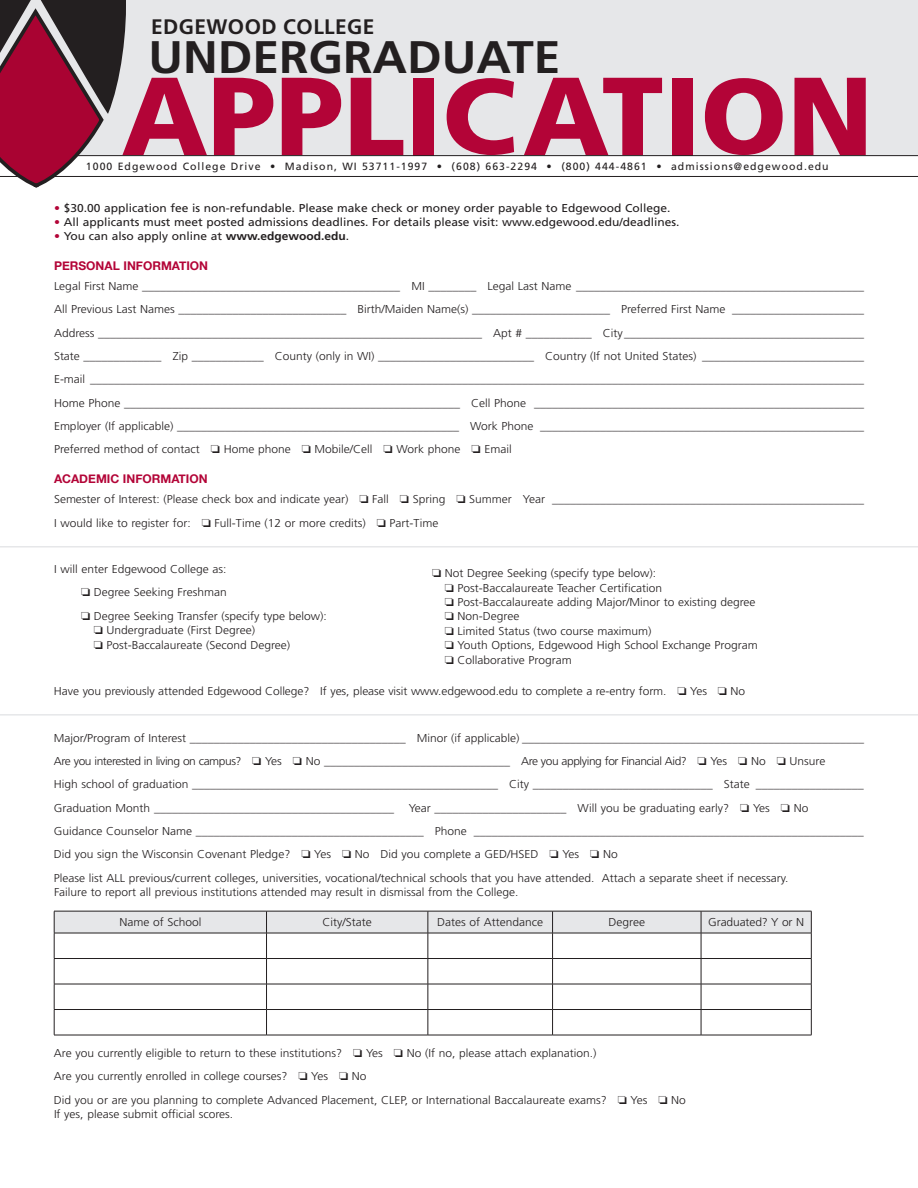
<style>
.page{position:relative;width:918px;height:1188px;background:#fff}
.page>*{position:absolute;margin:0;border:0;box-sizing:border-box;transform-origin:0 0}
.t1{font:900 111px "Frutiger LT Std";color:#b30437}
.t2{font:700 45.6px "Frutiger LT Std";color:#231f20;scale:1.05 1}
.t3{font:700 21px "Frutiger LT Std";letter-spacing:.02em;color:#231f20}
.t4{font:700 12px "Helvetica Neue";color:#b30437}
.t5{font:300 11.4px/23.2px "Frutiger LT Std";color:#231f20;scale:1.05 1}
.t6{font:11.4px "Frutiger LT Std";color:#231f20;scale:1.05 1}
.t7{font:10.5px "Frutiger LT Std";letter-spacing:.1em;color:#231f20}
.s1{font-size:106.5px}
.s2{color:#b30437}
.s3{font-weight:700}
</style>
<div class="page">
<svg style="left:0;top:546px;width:918px;height:170px"></svg>
<hr style="left:54px;top:1035px;width:213px;height:1px;background:#231f20">
<hr style="left:267px;top:1035px;width:161px;height:1px;background:#231f20">
<hr style="left:428px;top:1035px;width:125px;height:1px;background:#231f20">
<hr style="left:553px;top:1035px;width:148px;height:1px;background:#231f20">
<hr style="left:701px;top:1035px;width:111px;height:1px;background:#231f20">
<svg style="left:54px;top:911px;width:758px;height:124px"></svg>
<hr style="left:54px;top:933px;width:213px;height:1px;background:#231f20">
<hr style="left:267px;top:933px;width:161px;height:1px;background:#231f20">
<hr style="left:428px;top:933px;width:125px;height:1px;background:#231f20">
<hr style="left:553px;top:933px;width:148px;height:1px;background:#231f20">
<hr style="left:701px;top:933px;width:111px;height:1px;background:#231f20">
<svg style="left:0;top:0;width:918px;height:188px"></svg>
<h3 class="t3" style="left:151px;top:14px;width:225px">EDGEWOOD COLLEGE</h3>
<h2 class="t2" style="left:148px;top:30px;width:394px">UNDERGRADUATE</h2>
<h1 class="t1" style="left:122px;top:49px;width:753px">APPLI<span class="s1">C</span>ATI<span class="s1">O</span>N</h1>
<p class="t7" style="left:86px;top:160px;width:744px">1000 Edgewood College Drive • Madison, WI 53711-1997 • (608) 663-2294 • (800) 444-4861 • admissions@edgewood.edu</p>
<p class="t6" style="left:54px;top:201px;width:589px"><span class="s2">•</span> $30.00 application fee is non-refundable. Please make check or money order payable to Edgewood College.</p>
<p class="t6" style="left:54px;top:215px;width:597px"><span class="s2">•</span> All applicants must meet posted admissions deadlines. For details please visit: www.edgewood.edu/deadlines.</p>
<p class="t6" style="left:54px;top:230px;width:283px"><span class="s2">•</span> You can also apply online at <span class="s3">www.edgewood.edu</span>.</p>
<p class="t4" style="left:54px;top:257px;width:156px">PERSONAL INFORMATION</p>
<p class="t5" style="left:54px;top:275px;width:773px;text-align:justify">Legal First Name ___________________________________________ MI ________ Legal Last Name ________________________________________________ All Previous Last Names ____________________________ Birth/Maiden Name(s) _______________________ Preferred First Name ______________________ Address ________________________________________________________________ Apt # ___________ City________________________________________ State _____________ Zip ____________ County (only in WI) __________________________ Country (If not United States) ___________________________ E-mail _________________________________________________________________________________________________________________________________ Home Phone ________________________________________________________ Cell Phone _______________________________________________________ Employer (If applicable) _______________________________________________ Work Phone ______________________________________________________ Preferred method of contact ❏ Home phone ❏ Mobile/Cell ❏ Work phone ❏ Email</p>
<p class="t4" style="left:54px;top:470px;width:155px">ACADEMIC INFORMATION</p>
<p class="t5" style="left:54px;top:488px;width:773px">Semester of Interest: (Please check box and indicate year) ❏ Fall ❏ Spring ❏ Summer Year ____________________________________________________<br>I would like to register for: ❏ Full-Time (12 or more credits) ❏ Part-Time</p>
<p class="t5" style="left:81px;top:558px;width:236px;text-indent:-27px">I will enter Edgewood College as:<br>❏ Degree Seeking Freshman<br>❏ Degree Seeking Transfer (specify type below):</p>
<p class="t5" style="left:94px;top:623px;width:189px;line-height:14.4px">❏ Undergraduate (First Degree)<br>❏ Post-Baccalaureate (Second Degree)</p>
<p class="t5" style="left:54px;top:680px;width:660px">Have you previously attended Edgewood College? If yes, please visit www.edgewood.edu to complete a re-entry form. ❏ Yes ❏ No</p>
<p class="t5" style="left:54px;top:726px;width:773px">Major/Program of Interest ____________________________________ Minor (if applicable) _________________________________________________________ Are you interested in living on campus? ❏ Yes ❏ No _______________________________ Are you applying for Financial Aid? ❏ Yes ❏ No ❏ Unsure<br>High school of graduation ___________________________________________________ City ______________________________ State __________________ Graduation Month ________________________________________</p>
<p class="t5" style="left:445px;top:566px;width:300px;line-height:14.4px;text-indent:-13px">❏ Not Degree Seeking (specify type below):<br>❏ Post-Baccalaureate Teacher Certification<br>❏ Post-Baccalaureate adding Major/Minor to existing degree ❏ Non-Degree<br>❏ Limited Status (two course maximum)<br>❏ Youth Options, Edgewood High School Exchange Program ❏ Collaborative Program</p>
<p class="t5" style="left:54px;top:796px;width:773px;text-indent:355px">Year ______________________ Will you be graduating early? ❏ Yes ❏ No<br>Guidance Counselor Name ______________________________________ Phone _________________________________________________________________ Did you sign the Wisconsin Covenant Pledge? ❏ Yes ❏ No Did you complete a GED/HSED ❏ Yes ❏ No<br>Please list ALL previous/current colleges, universities, vocational/technical schools that you have attended. Attach a separate sheet if necessary.</p>
<p class="t5" style="left:54px;top:881px;width:444px">Failure to report all previous institutions attended may result in dismissal from the College.</p>
<p class="t5" style="left:119px;top:911px;width:80px">Name of School</p>
<p class="t5" style="left:323px;top:911px;width:48px">City/State</p>
<p class="t5" style="left:437px;top:911px;width:102px">Dates of Attendance</p>
<p class="t5" style="left:609px;top:911px;width:36px">Degree</p>
<p class="t5" style="left:708px;top:911px;width:93px">Graduated? Y or N</p>
<p class="t5" style="left:54px;top:1042px;width:603px">Are you currently eligible to return to these institutions? ❏ Yes ❏ No (If no, please attach explanation.)<br>Are you currently enrolled in college courses? ❏ Yes ❏ No<br>Did you or are you planning to complete Advanced Placement, CLEP, or International Baccalaureate exams? ❏ Yes ❏ No</p>
<p class="t5" style="left:54px;top:1103px;width:172px">If yes, please submit official scores.</p>
</div>
